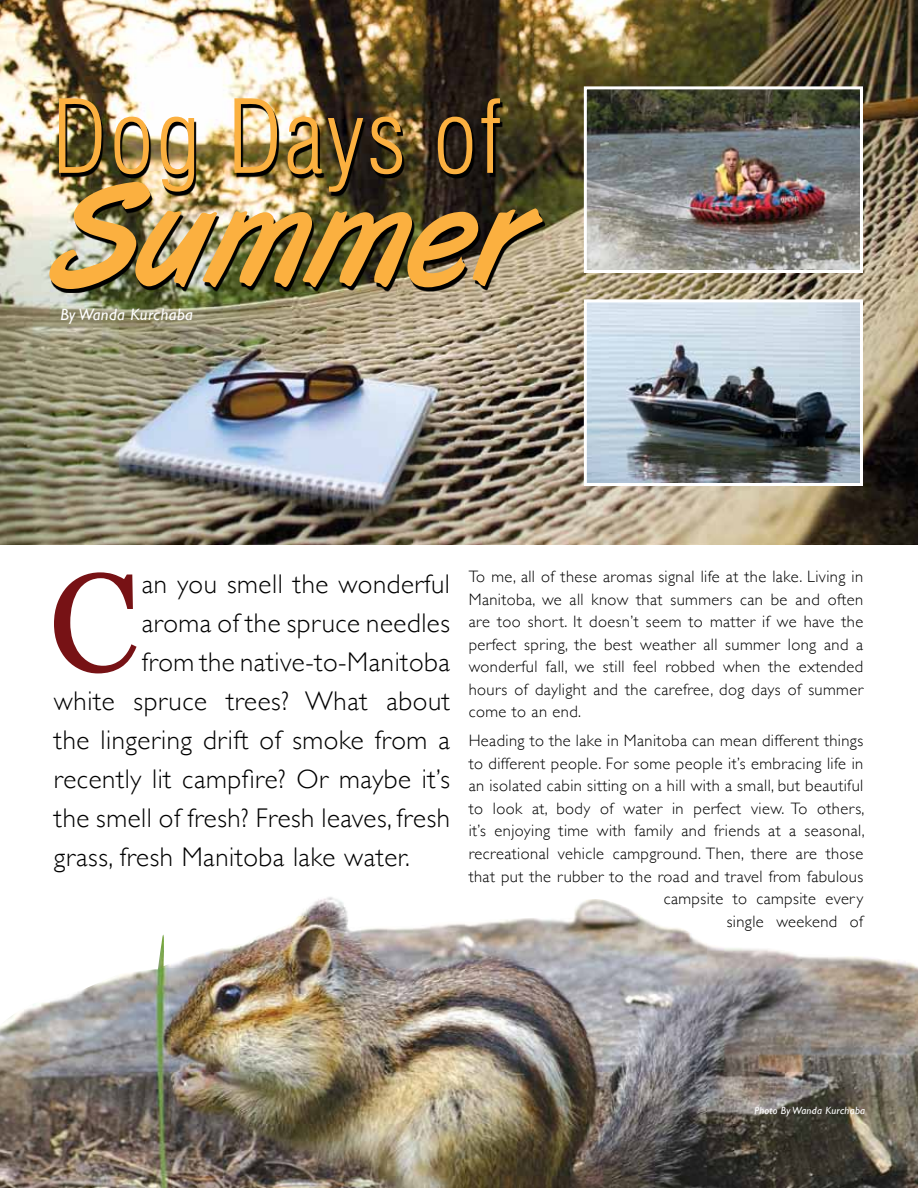
<style>
.page{position:relative;width:918px;height:1188px;background:#fff}
.page>*{position:absolute;margin:0;border:0;box-sizing:border-box;transform-origin:0 0}
.t1{font:149.1px "Art Brush";letter-spacing:.005em;color:#fbb040}
.t2{font:139.65px "Georgia";color:#771215}
.t3{font:300 condensed 99.3px "Helvetica LT Std";letter-spacing:.025em;color:#fbb040}
.t4{font:300 27px "Gill Sans";letter-spacing:.02em;color:#000}
.t5{font:300 16.5px/22.5px "Gill Sans";letter-spacing:.025em;color:#000;text-align:justify}
.t6{font:italic 16.5px "Gill Sans";letter-spacing:.025em;color:#fff}
.t7{font:italic 10.5px "Gill Sans";letter-spacing:.025em;color:#fff}
</style>
<div class="page">
<img style="left:0;top:0;width:918px;height:544px">
<img style="left:51px;top:102px;width:494px;height:191px">
<img style="left:0;top:897px;width:918px;height:291px">
<img style="left:588px;top:90px;width:271px;height:179px">
<div style="left:584px;top:86px;width:279px;height:187px;border:3px solid #fff"></div>
<img style="left:588px;top:303px;width:271px;height:179px">
<div style="left:584px;top:299px;width:279px;height:187px;border:3px solid #fff"></div>
<h3 class="t3" style="left:52px;top:75px;width:451px">Dog Days of</h3>
<h1 class="t1" style="left:52px;top:153px;width:476px">Summer</h1>
<p class="t6" style="left:60px;top:305px;width:134px">By Wanda Kurchaba</p>
<h2 class="t2" style="left:49px;top:521px;width:91px">C</h2>
<h3 class="t4" style="left:142px;top:563px;width:310px">an you smell the wonderful</h3>
<h3 class="t4" style="left:142px;top:602px;width:310px">aroma of the spruce needles</h3>
<h3 class="t4" style="left:142px;top:641px;width:310px">from the native-to-Manitoba</h3>
<h3 class="t4" style="left:54px;top:680px;width:398px">white spruce trees? What about</h3>
<h3 class="t4" style="left:54px;top:719px;width:398px">the lingering drift of smoke from a</h3>
<h3 class="t4" style="left:54px;top:758px;width:397px">recently lit campfire? Or maybe it’s</h3>
<h3 class="t4" style="left:54px;top:797px;width:398px">the smell of fresh? Fresh leaves, fresh</h3>
<h3 class="t4" style="left:54px;top:836px;width:357px">grass, fresh Manitoba lake water.</h3>
<p class="t5" style="left:469px;top:565px;width:396px">To me, all of these aromas signal life at the lake. Living in Manitoba, we all know that summers can be and often are too short. It doesn’t seem to matter if we have the perfect spring, the best weather all summer long and a wonderful fall, we still feel robbed when the extended hours of daylight and the carefree, dog days of summer come to an end.</p>
<p class="t5" style="left:469px;top:729px;width:397px;text-align:right">Heading to the lake in Manitoba can mean different things to different people. For some people it’s embracing life in an isolated cabin sitting on a hill with a small, but beautiful to look at, body of water in perfect view. To others, it’s enjoying time with family and friends at a seasonal, recreational vehicle campground. Then, there are those that put the rubber to the road and travel from fabulous campsite to campsite every<br>single weekend of</p>
<p class="t7" style="left:754px;top:1105px;width:112px">Photo By Wanda Kurchaba</p>
</div>
